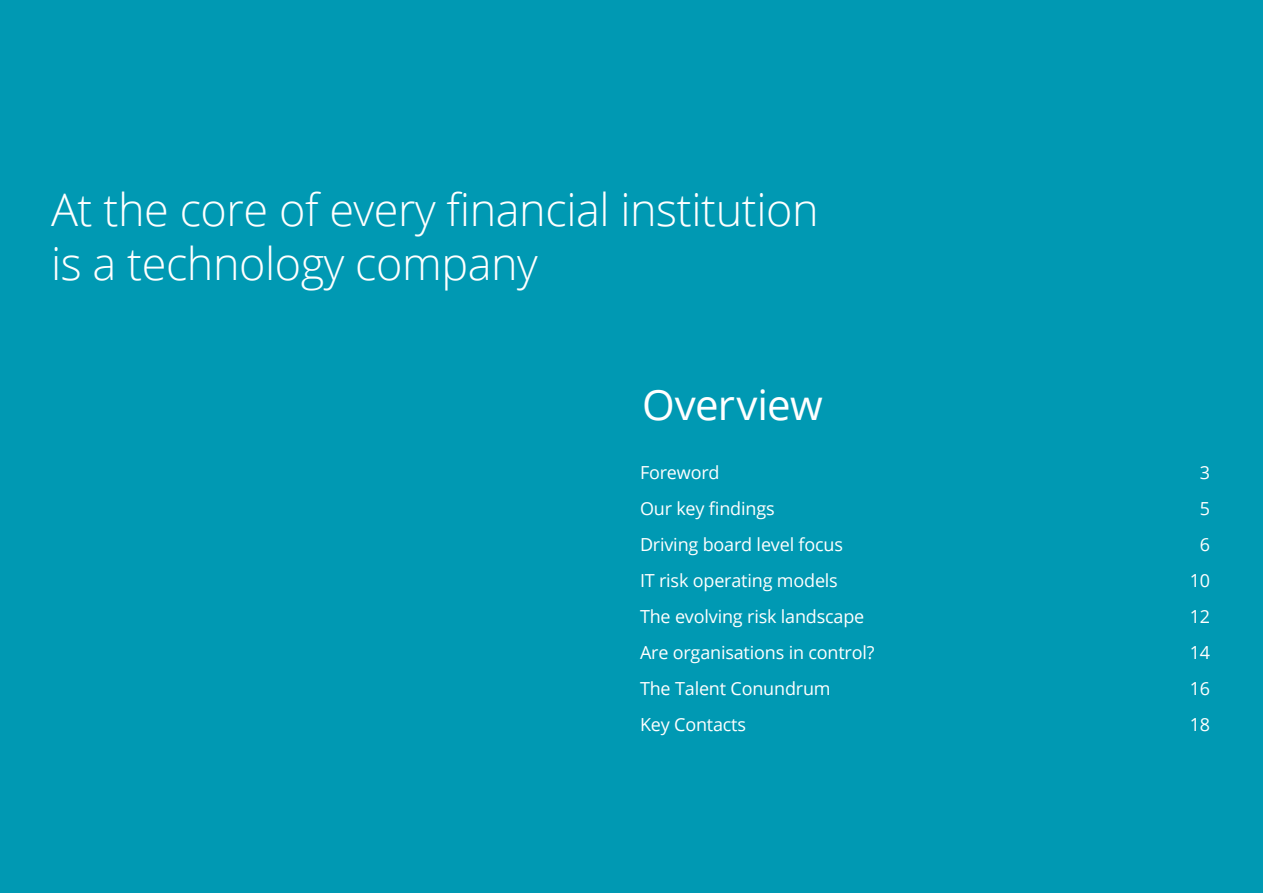
<style>
.page{position:relative;width:1263px;height:893px;background:#0099b3}
.page>*{position:absolute;margin:0;border:0;box-sizing:border-box;transform-origin:0 0}
.t1{font:300 45px/54px "Open Sans";letter-spacing:-.01em;color:#fff}
.t2{font:42px "Open Sans";letter-spacing:-.015em;color:#fff}
.t3{font:18px "Open Sans";letter-spacing:-.01em;color:#fff}
</style>
<div class="page">
<h1 class="t1" style="left:51px;top:181px;width:769px">At the core of every financial institution is a technology company</h1>
<h2 class="t2" style="left:642px;top:376px;width:182px">Overview</h2>
<p class="t3" style="left:640px;top:460px;width:81px">Foreword</p>
<p class="t3" style="left:1200px;top:460px;width:12px">3</p>
<p class="t3" style="left:640px;top:496px;width:136px">Our key findings</p>
<p class="t3" style="left:1200px;top:496px;width:12px">5</p>
<p class="t3" style="left:640px;top:532px;width:205px">Driving board level focus</p>
<p class="t3" style="left:1200px;top:532px;width:12px">6</p>
<p class="t3" style="left:640px;top:568px;width:199px">IT risk operating models</p>
<p class="t3" style="left:1190px;top:568px;width:22px">10</p>
<p class="t3" style="left:640px;top:604px;width:226px">The evolving risk landscape</p>
<p class="t3" style="left:1190px;top:604px;width:22px">12</p>
<p class="t3" style="left:640px;top:640px;width:236px">Are organisations in control?</p>
<p class="t3" style="left:1190px;top:640px;width:22px">14</p>
<p class="t3" style="left:640px;top:676px;width:192px">The Talent Conundrum</p>
<p class="t3" style="left:1190px;top:676px;width:22px">16</p>
<p class="t3" style="left:640px;top:712px;width:108px">Key Contacts</p>
<p class="t3" style="left:1190px;top:712px;width:22px">18</p>
</div>
